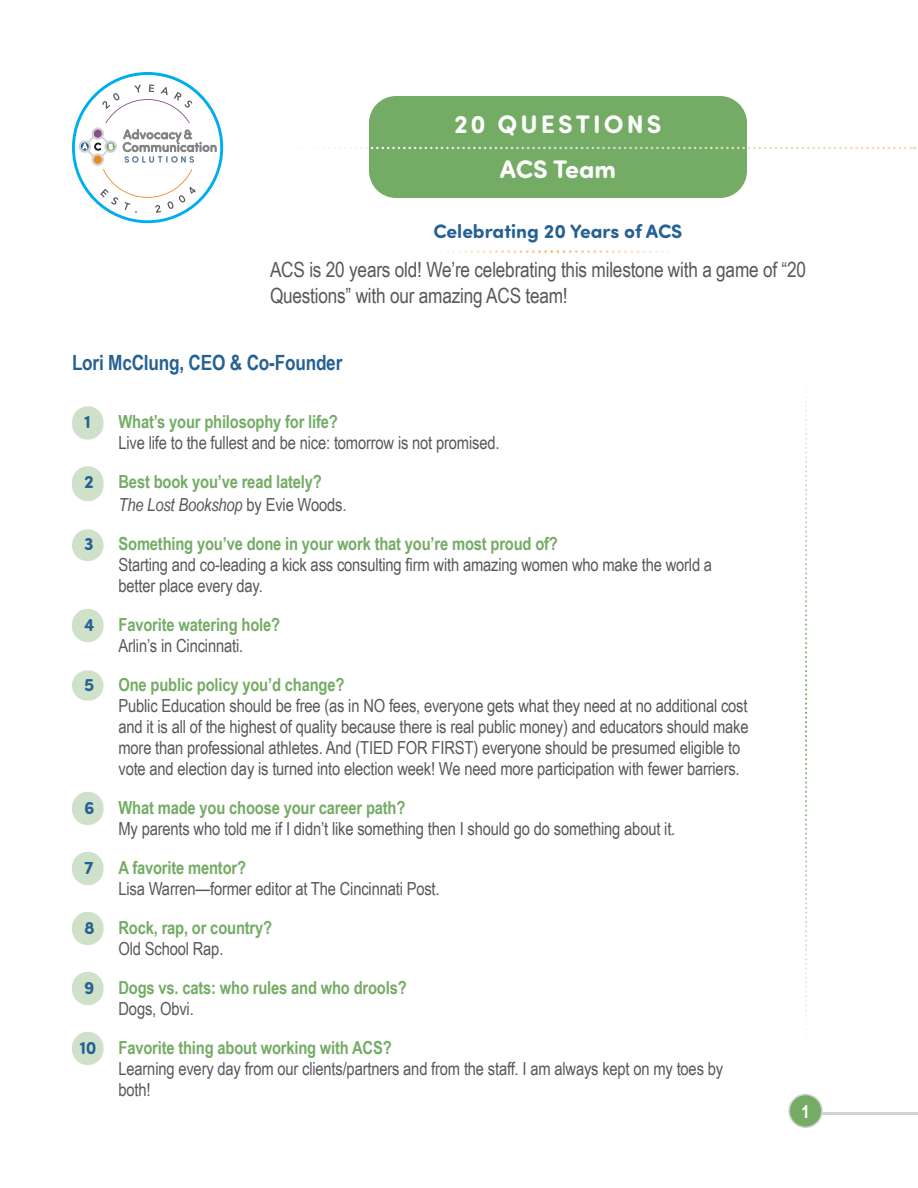
<style>
.page{position:relative;width:918px;height:1188px;background:#fff}
.page>*{position:absolute;margin:0;border:0;box-sizing:border-box;transform-origin:0 0}
.heading2_two_lines{font:700 25.5px/45px "Sofia Pro Soft";letter-spacing:.115em;color:#fff;text-align:center}
.text{font:21px/25.5px "Arial Narrow";letter-spacing:-.01em;color:#57585a}
.subheadblue{font:700 21px "Arial Narrow";letter-spacing:-.01em;color:#266194}
.subheadbold{font:700 19.5px "Sofia Pro Soft";color:#266194}
.t1{font:18px/21px "Arial Narrow";letter-spacing:-.01em;color:#57585a}
.t2{font:700 18px/21px "Arial Narrow";letter-spacing:-.01em;color:#74ac65}
.t3{font:700 18px "Sofia Pro Soft";color:#266194}
.t4{font:700 18px "Arial Narrow";color:#fff}
.s1{font-weight:700;color:#74ac65}
.s2{font-weight:400;font-style:italic;color:#57585a}
.s3{font-weight:400;color:#57585a}
.s4{font-family:"Sofia Pro Soft";font-weight:700;color:#266194}
</style>
<div class="page">
<svg style="left:72px;top:72px;width:151px;height:151px"></svg>
<hr style="left:797px;top:1112px;width:121px;height:3px;background:#d1d2d4">
<div style="left:789px;top:1095px;width:33px;height:32px;background:#74ac65;border-radius:50%"></div>
<div style="left:788px;top:1094px;width:35px;height:34px;border:2px solid #d1d2d4;border-radius:50%"></div>
<svg style="left:805px;top:392px;width:2px;height:633px"></svg>
<div style="left:369px;top:96px;width:378px;height:102px;background:#74ac65;border-radius:27px"></div>
<svg style="left:334px;top:147px;width:581px;height:2px"></svg>
<svg style="left:446px;top:250px;width:224px;height:3px"></svg>
<div style="left:72px;top:406px;width:32px;height:34px;background:#cfe1c9;border-radius:16px"></div>
<div style="left:72px;top:466px;width:32px;height:35px;background:#cfe1c9;border-radius:16px"></div>
<div style="left:72px;top:529px;width:32px;height:32px;background:#cfe1c9;border-radius:16px"></div>
<div style="left:72px;top:609px;width:32px;height:33px;background:#cfe1c9;border-radius:16px"></div>
<div style="left:72px;top:670px;width:31px;height:31px;background:#cfe1c9;border-radius:15px"></div>
<div style="left:72px;top:792px;width:32px;height:33px;background:#cfe1c9;border-radius:16px"></div>
<div style="left:72px;top:852px;width:32px;height:33px;background:#cfe1c9;border-radius:16px"></div>
<div style="left:72px;top:912px;width:32px;height:33px;background:#cfe1c9;border-radius:16px"></div>
<div style="left:72px;top:972px;width:32px;height:33px;background:#cfe1c9;border-radius:16px"></div>
<div style="left:72px;top:1032px;width:32px;height:33px;background:#cfe1c9;border-radius:16px"></div>
<p class="heading2_two_lines" style="left:454px;top:100px;width:209px">20 QUESTIONS<br>ACS Team</p>
<p class="subheadbold" style="left:434px;top:217px;width:250px">Celebrating 20 Years of ACS</p>
<p class="text" style="left:270px;top:256px;width:538px">ACS is 20 years old! We’re celebrating this milestone with a game of “20<br>Questions” with our amazing ACS team!</p>
<p class="subheadblue" style="left:72px;top:347px;width:272px">Lori McClung, CEO &amp; Co-Founder</p>
<p class="t3" style="left:84px;top:409px;width:8px">1</p>
<p class="t1" style="left:118px;top:411px;width:383px"><span class="s1">What’s your philosophy for life?<br></span>Live life to the fullest and be nice: tomorrow is not promised.</p>
<p class="t3" style="left:84px;top:469px;width:11px">2</p>
<p class="t2" style="left:118px;top:470px;width:230px;line-height:22.5px">Best book you’ve read lately?<br><span class="s2">The Lost Bookshop</span> <span class="s3">by Evie Woods.</span></p>
<p class="t3" style="left:84px;top:530px;width:11px">3</p>
<p class="t1" style="left:118px;top:532px;width:595px"><span class="s1">Something you’ve done in your work that you’re most proud of?<br></span>Starting and co-leading a kick ass consulting firm with amazing women who make the world a better place every day.</p>
<p class="t3" style="left:84px;top:611px;width:12px">4</p>
<p class="t2" style="left:118px;top:613px;width:163px">Favorite watering hole?<br><span class="s3">Arlin’s in Cincinnati.</span></p>
<p class="t3" style="left:84px;top:671px;width:12px">5</p>
<p class="t1" style="left:118px;top:673px;width:632px"><span class="s1">One public policy you’d change?<br></span>Public Education should be free (as in NO fees, everyone gets what they need at no additional cost and it is all of the highest of quality because there is real public money) and educators should make more than professional athletes. And (TIED FOR FIRST) everyone should be presumed eligible to vote and election day is turned into election week! We need more participation with fewer barriers.</p>
<p class="t3" style="left:84px;top:794px;width:12px">6</p>
<p class="t1" style="left:118px;top:796px;width:558px"><span class="s1">What made you choose your career path?<br></span>My parents who told me if I didn’t like something then I should go do something about it.</p>
<p class="t3" style="left:84px;top:854px;width:11px">7</p>
<p class="t1" style="left:118px;top:856px;width:323px"><span class="s1">A favorite mentor?<br></span>Lisa Warren—former editor at The Cincinnati Post.</p>
<p class="t3" style="left:84px;top:914px;width:12px">8</p>
<p class="t2" style="left:118px;top:916px;width:155px">Rock, rap, or country?<br><span class="s3">Old School Rap.</span></p>
<p class="t3" style="left:84px;top:974px;width:12px">9</p>
<p class="t2" style="left:118px;top:976px;width:290px">Dogs vs. cats: who rules and who drools?<br><span class="s3">Dogs, Obvi.</span></p>
<p class="t1" style="left:118px;top:1036px;width:606px;text-indent:-39px"><span class="s4">10</span> <span class="s1">Favorite thing about working with ACS?<br></span>Learning every day from our clients/partners and from the staff. I am always kept on my toes by both!</p>
<p class="t4" style="left:801px;top:1098px;width:10px">1</p>
</div>
